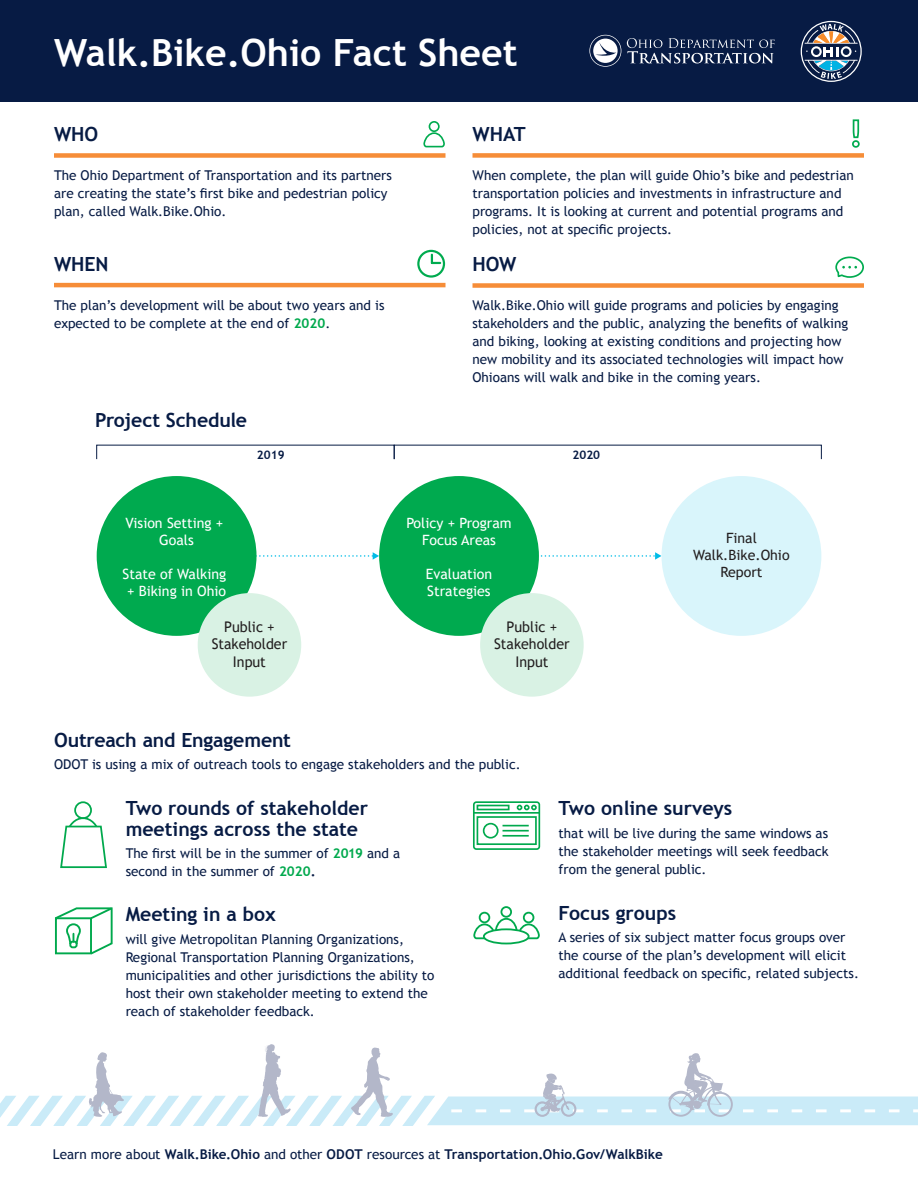
<style>
.page{position:relative;width:918px;height:1188px;background:#fff}
.page>*{position:absolute;margin:0;border:0;box-sizing:border-box;transform-origin:0 0}
.t1{font:700 37.5px "Trebuchet MS";color:#fff}
.t2{font:700 19.5px/21px "Trebuchet MS";color:#071b44}
.t3{font:14.7px/17.7px "Trebuchet MS";color:#231f20;text-align:center}
.t4{font:14.25px/17px "Trebuchet MS";color:#fff;text-align:center}
.t5{font:14.25px/17px "Trebuchet MS";color:#231f20;text-align:center}
.Body{font:13.5px/18px "Trebuchet MS";color:#071b44}
.t6{font:700 13.5px "Trebuchet MS";color:#071b44}
.t7{font:700 11.85px "Trebuchet MS";color:#071b44}
.s1{font-weight:700;color:#00a94d}
.s2{font-weight:700}
.s3{font-weight:400}
</style>
<div class="page">
<svg style="left:0;top:1044px;width:918px;height:82px"></svg>
<svg style="left:835px;top:256px;width:29px;height:22px"></svg>
<svg style="left:418px;top:251px;width:26px;height:26px"></svg>
<div style="left:417px;top:250px;width:28px;height:28px;border:2px solid #00ab4f;border-radius:50%"></div>
<svg style="left:431px;top:255px;width:9px;height:9px"></svg>
<svg style="left:852px;top:119px;width:8px;height:29px"></svg>
<svg style="left:423px;top:132px;width:22px;height:16px"></svg>
<div style="left:429px;top:121px;width:11px;height:11px;border:2px solid #00ab4f;border-radius:50%"></div>
<div style="left:0;top:0;width:918px;height:102px;background:#071b44"></div>
<svg style="left:589px;top:35px;width:32px;height:32px"></svg>
<svg style="left:627px;top:38px;width:148px;height:25px"></svg>
<svg style="left:474px;top:802px;width:65px;height:47px"></svg>
<div style="left:473px;top:801px;width:67px;height:49px;border:2px solid #00a94d;border-radius:3px"></div>
<hr style="left:474px;top:812px;width:65px;height:2px;background:#00a94d">
<svg style="left:517px;top:805px;width:20px;height:5px"></svg>
<div style="left:477px;top:805px;width:33px;height:5px;border:2px solid #00a94d"></div>
<div style="left:477px;top:817px;width:59px;height:27px;background:#fff"></div>
<div style="left:477px;top:816px;width:60px;height:29px;border:2px solid #00a94d"></div>
<div style="left:483px;top:823px;width:16px;height:16px;border:2px solid #00a94d;border-radius:50%"></div>
<svg style="left:503px;top:825px;width:26px;height:1px"></svg>
<hr style="left:503px;top:830px;width:26px;height:2px;background:#00a94d">
<hr style="left:503px;top:835px;width:26px;height:2px;background:#00a94d">
<div style="left:500px;top:906px;width:12px;height:12px;border:2px solid #00a94d;border-radius:50%"></div>
<div style="left:479px;top:912px;width:11px;height:11px;border:2px solid #00a94d;border-radius:50%"></div>
<svg style="left:473px;top:917px;width:67px;height:23px"></svg>
<div style="left:524px;top:913px;width:9px;height:9px;background:#fff;border-radius:50%"></div>
<div style="left:523px;top:912px;width:11px;height:11px;border:2px solid #00a94d;border-radius:50%"></div>
<div style="left:484px;top:929px;width:45px;height:15px;background:#fff;border-radius:50%"></div>
<div style="left:483px;top:928px;width:47px;height:16px;border:2px solid #00a94d;border-radius:50%"></div>
<div style="left:74px;top:801px;width:18px;height:18px;border:2px solid #00a94d;border-radius:50%"></div>
<svg style="left:60px;top:816px;width:47px;height:53px"></svg>
<svg style="left:55px;top:907px;width:58px;height:48px"></svg>
<div style="left:54px;top:153px;width:392px;height:5px;background:#f68d38"></div>
<div style="left:472px;top:283px;width:392px;height:5px;background:#f68d38"></div>
<div style="left:472px;top:153px;width:392px;height:5px;background:#f68d38"></div>
<hr style="left:54px;top:283px;width:392px;height:4px;background:#f68d38">
<svg style="left:801px;top:21px;width:61px;height:61px"></svg>
<svg style="left:259px;top:552px;width:120px;height:8px"></svg>
<svg style="left:540px;top:552px;width:122px;height:8px"></svg>
<div style="left:662px;top:476px;width:159px;height:160px;background:#d9f5fb;border-radius:50%"></div>
<div style="left:97px;top:476px;width:160px;height:160px;background:#00aa4f;border-radius:50%"></div>
<div style="left:379px;top:476px;width:160px;height:160px;background:#00aa4f;border-radius:50%"></div>
<div style="left:198px;top:593px;width:103px;height:104px;background:#d9f2e4;border-radius:50%"></div>
<div style="left:480px;top:593px;width:104px;height:104px;background:#d9f2e4;border-radius:50%"></div>
<p class="t1" style="left:54px;top:29px;width:465px">Walk.Bike.Ohio Fact Sheet</p>
<h1 class="t2" style="left:54px;top:124px;width:46px">WHO</h1>
<h1 class="t2" style="left:472px;top:124px;width:55px">WHAT</h1>
<p class="Body" style="left:54px;top:167px;width:339px">The Ohio Department of Transportation and its partners are creating the state’s first bike and pedestrian policy plan, called Walk.Bike.Ohio.</p>
<p class="Body" style="left:472px;top:167px;width:383px">When complete, the plan will guide Ohio’s bike and pedestrian transportation policies and investments in infrastructure and programs. It is looking at current and potential programs and policies, not at specific projects.</p>
<h1 class="t2" style="left:54px;top:253px;width:56px">WHEN</h1>
<h1 class="t2" style="left:472px;top:254px;width:45px">HOW</h1>
<p class="Body" style="left:54px;top:296px;width:332px">The plan’s development will be about two years and is expected to be complete at the end of <span class="s1">2020</span>.</p>
<p class="Body" style="left:472px;top:297px;width:377px">Walk.Bike.Ohio will guide programs and policies by engaging stakeholders and the public, analyzing the benefits of walking and biking, looking at existing conditions and projecting how new mobility and its associated technologies will impact how Ohioans will walk and bike in the coming years.</p>
<h1 class="t2" style="left:95px;top:410px;width:154px">Project Schedule</h1>
<p class="t4" style="left:125px;top:514px;width:99px">Vision Setting +<br>Goals</p>
<p class="t4" style="left:123px;top:565px;width:105px">State of Walking + Biking in Ohio</p>
<p class="t7" style="left:257px;top:448px;width:29px">2019</p>
<p class="t7" style="left:573px;top:448px;width:29px">2020</p>
<p class="t4" style="left:406px;top:514px;width:107px">Policy + Program<br>Focus Areas</p>
<p class="t4" style="left:426px;top:565px;width:68px;text-align:left">Evaluation<br>Strategies</p>
<p class="t3" style="left:212px;top:617px;width:77px">Public +<br>Stakeholder<br>Input</p>
<p class="t3" style="left:494px;top:617px;width:77px">Public +<br>Stakeholder<br>Input</p>
<h1 class="t2" style="left:54px;top:730px;width:238px">Outreach and Engagement</h1>
<p class="Body" style="left:54px;top:755px;width:468px">ODOT is using a mix of outreach tools to engage stakeholders and the public.</p>
<p class="t5" style="left:693px;top:530px;width:98px">Final<br>Walk.Bike.Ohio<br>Report</p>
<p class="t2" style="left:126px;top:798px;width:244px">Two rounds of stakeholder meetings across the state</p>
<p class="t2" style="left:559px;top:798px;width:175px">Two online surveys</p>
<p class="Body" style="left:559px;top:824px;width:272px;text-align:justify">that will be live during the same windows as the stakeholder meetings will seek feedback from the general public.</p>
<p class="Body" style="left:126px;top:844px;width:276px">The first will be in the summer of <span class="s1">2019</span> and a second in the summer of <span class="s1">2020</span><span class="s2">.</span></p>
<p class="t2" style="left:126px;top:904px;width:152px">Meeting in a box</p>
<p class="t2" style="left:559px;top:903px;width:119px">Focus groups</p>
<p class="Body" style="left:126px;top:930px;width:310px">will give Metropolitan Planning Organizations, Regional Transportation Planning Organizations, municipalities and other jurisdictions the ability to host their own stakeholder meeting to extend the reach of stakeholder feedback.</p>
<p class="Body" style="left:559px;top:929px;width:302px">A series of six subject matter focus groups over the course of the plan’s development will elicit additional feedback on specific, related subjects.</p>
<p class="t6" style="left:53px;top:1146px;width:611px"><span class="s3">Learn more about</span> Walk.Bike.Ohio <span class="s3">and other</span> ODOT <span class="s3">resources at</span> Transportation.Ohio.Gov/WalkBike</p>
</div>
